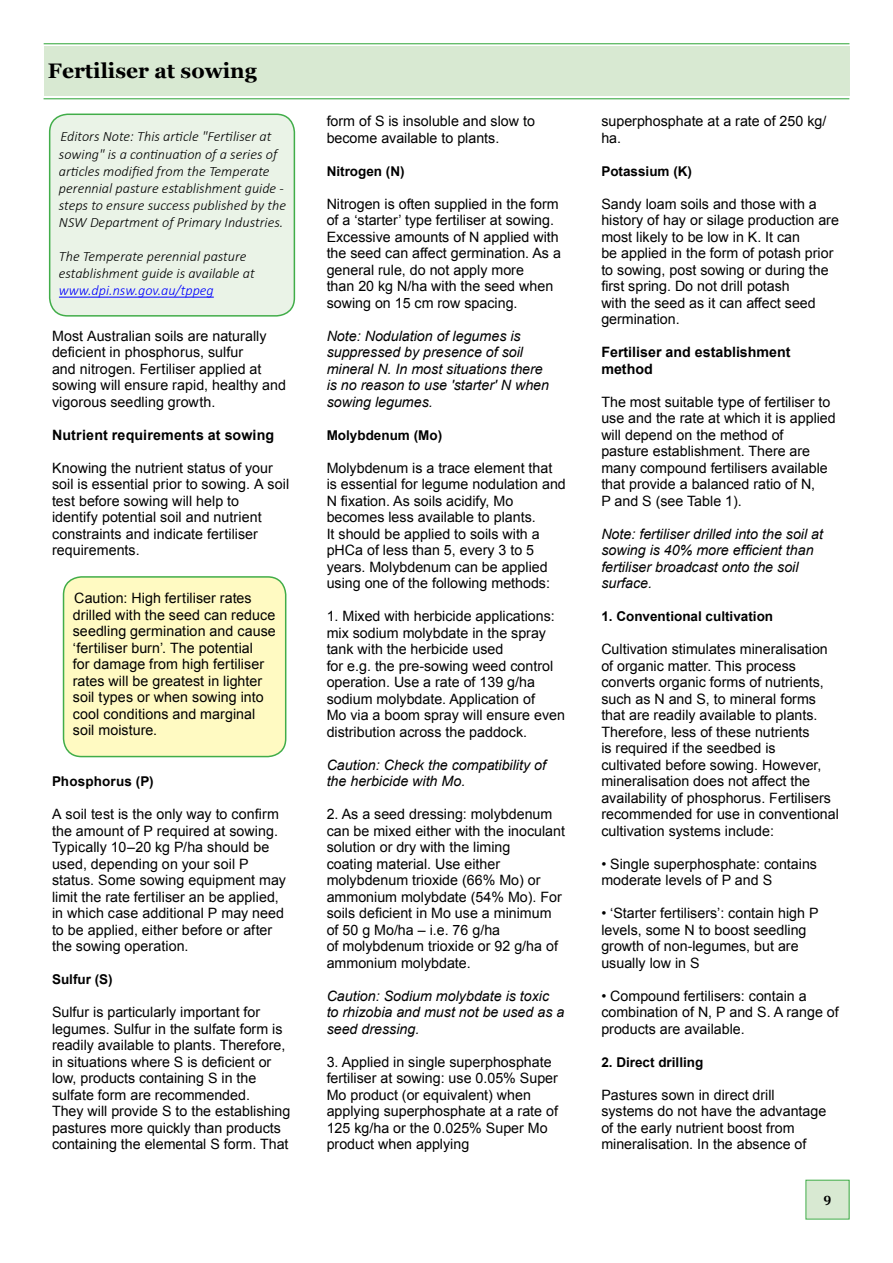
<style>
.page{position:relative;width:893px;height:1263px;background:#fff}
.page>*{position:absolute;margin:0;border:0;box-sizing:border-box;transform-origin:0 0}
.t1{font:700 21px "Georgia";color:#000}
.t2{font:14.25px/16.5px "Arial";color:#000}
.t3{font:italic 14.25px/16.5px "Arial";color:#000}
.t4{font:italic 300 14.25px/17.1px "Calibri";color:#000}
.t5{font:700 14.25px/16.5px "Arial";color:#000}
.t6{font:italic 300 14.25px "Calibri";color:#00f}
.t7{font:700 13.5px "Arial";color:#000}
.t8{font:700 13.5px "Cambria";color:#000}
</style>
<div class="page">
<div style="left:806px;top:1180px;width:43px;height:39px;background:#d8e9d2"></div>
<hr style="left:44px;top:43px;width:805px;height:1px;background:#41ad49">
<div style="left:44px;top:47px;width:805px;height:49px;background:#d8e9d2"></div>
<hr style="left:44px;top:98px;width:805px;height:1px;background:#41ad49">
<div style="left:50px;top:114px;width:244px;height:202px;background:#eaf3e7;border-radius:18px"></div>
<hr style="left:59px;top:297px;width:155px;height:1px;background:#00f">
<div style="left:49px;top:114px;width:246px;height:203px;border:2px solid #41ad49;border-radius:18px"></div>
<div style="left:64px;top:577px;width:222px;height:179px;background:#fffac2;border-radius:18px"></div>
<div style="left:63px;top:576px;width:223px;height:181px;border:2px solid #41ad49;border-radius:18px"></div>
<h1 class="t1" style="left:48px;top:57px;width:210px">Fertiliser at sowing</h1>
<p class="t4" style="left:59px;top:128px;width:229px">Editors Note: This article "Fertiliser at sowing" is a continuation of a series of articles modified from the Temperate perennial pasture establishment guide - steps to ensure success published by the NSW Department of Primary Industries.</p>
<p class="t4" style="left:59px;top:248px;width:197px">The Temperate perennial pasture establishment guide is available at</p>
<p class="t6" style="left:59px;top:282px;width:156px">www.dpi.nsw.gov.au/tppeg</p>
<p class="t2" style="left:52px;top:328px;width:236px">Most Australian soils are naturally deficient in phosphorus, sulfur<br>and nitrogen. Fertiliser applied at sowing will ensure rapid, healthy and vigorous seedling growth.</p>
<p class="t5" style="left:52px;top:427px;width:224px">Nutrient requirements at sowing</p>
<p class="t2" style="left:52px;top:460px;width:239px">Knowing the nutrient status of your soil is essential prior to sowing. A soil test before sowing will help to<br>identify potential soil and nutrient constraints and indicate fertiliser requirements.</p>
<p class="t2" style="left:73px;top:590px;width:205px">Caution: High fertiliser rates drilled with the seed can reduce seedling germination and cause ‘fertiliser burn’. The potential<br>for damage from high fertiliser rates will be greatest in lighter soil types or when sowing into cool conditions and marginal soil moisture.</p>
<p class="t7" style="left:52px;top:772px;width:103px">Phosphorus (P)</p>
<p class="t2" style="left:52px;top:806px;width:235px">A soil test is the only way to confirm the amount of P required at sowing.<br>Typically 10–20 kg P/ha should be used, depending on your soil P status. Some sowing equipment may limit the rate fertiliser an be applied, in which case additional P may need to be applied, either before or after the sowing operation.</p>
<p class="t7" style="left:52px;top:970px;width:62px">Sulfur (S)</p>
<p class="t2" style="left:52px;top:1004px;width:240px">Sulfur is particularly important for legumes. Sulfur in the sulfate form is readily available to plants. Therefore, in situations where S is deficient or low, products containing S in the sulfate form are recommended.<br>They will provide S to the establishing pastures more quickly than products containing the elemental S form. That</p>
<p class="t2" style="left:327px;top:113px;width:210px">form of S is insoluble and slow to become available to plants.</p>
<p class="t7" style="left:327px;top:162px;width:79px">Nitrogen (N)</p>
<p class="t2" style="left:327px;top:196px;width:236px">Nitrogen is often supplied in the form of a ‘starter’ type fertiliser at sowing.<br>Excessive amounts of N applied with the seed can affect germination. As a general rule, do not apply more<br>than 20 kg N/ha with the seed when sowing on 15 cm row spacing.</p>
<p class="t3" style="left:327px;top:328px;width:224px">Note: Nodulation of legumes is suppressed by presence of soil mineral N. In most situations there is no reason to use 'starter' N when sowing legumes.</p>
<p class="t7" style="left:327px;top:426px;width:117px">Molybdenum (Mo)</p>
<p class="t2" style="left:327px;top:460px;width:241px">Molybdenum is a trace element that is essential for legume nodulation and N fixation. As soils acidify, Mo becomes less available to plants.<br>It should be applied to soils with a pHCa of less than 5, every 3 to 5 years. Molybdenum can be applied using one of the following methods:</p>
<p class="t2" style="left:327px;top:608px;width:240px">1. Mixed with herbicide applications: mix sodium molybdate in the spray tank with the herbicide used<br>for e.g. the pre-sowing weed control operation. Use a rate of 139 g/ha sodium molybdate. Application of<br>Mo via a boom spray will ensure even distribution across the paddock.</p>
<p class="t3" style="left:327px;top:757px;width:221px">Caution: Check the compatibility of the herbicide with Mo.</p>
<p class="t2" style="left:327px;top:806px;width:240px">2. As a seed dressing: molybdenum can be mixed either with the inoculant solution or dry with the liming<br>coating material. Use either molybdenum trioxide (66% Mo) or ammonium molybdate (54% Mo). For soils deficient in Mo use a minimum of 50 g Mo/ha – i.e. 76 g/ha<br>of molybdenum trioxide or 92 g/ha of ammonium molybdate.</p>
<p class="t3" style="left:327px;top:988px;width:239px">Caution: Sodium molybdate is toxic to rhizobia and must not be used as a seed dressing.</p>
<p class="t2" style="left:327px;top:1054px;width:233px">3. Applied in single superphosphate fertiliser at sowing: use 0.05% Super<br>Mo product (or equivalent) when applying superphosphate at a rate of<br>125 kg/ha or the 0.025% Super Mo product when applying</p>
<p class="t2" style="left:601px;top:113px;width:226px">superphosphate at a rate of 250 kg/ ha.</p>
<p class="t7" style="left:601px;top:162px;width:92px">Potassium (K)</p>
<p class="t2" style="left:601px;top:196px;width:239px">Sandy loam soils and those with a history of hay or silage production are most likely to be low in K. It can<br>be applied in the form of potash prior to sowing, post sowing or during the first spring. Do not drill potash<br>with the seed as it can affect seed germination.</p>
<p class="t5" style="left:601px;top:344px;width:191px">Fertiliser and establishment method</p>
<p class="t2" style="left:601px;top:394px;width:236px">The most suitable type of fertiliser to use and the rate at which it is applied will depend on the method of<br>pasture establishment. There are many compound fertilisers available that provide a balanced ratio of N,<br>P and S (see Table 1).</p>
<p class="t3" style="left:601px;top:526px;width:223px">Note: fertiliser drilled into the soil at sowing is 40% more efficient than fertiliser broadcast onto the soil surface.</p>
<p class="t7" style="left:601px;top:607px;width:173px">1. Conventional cultivation</p>
<p class="t2" style="left:601px;top:641px;width:239px">Cultivation stimulates mineralisation of organic matter. This process converts organic forms of nutrients, such as N and S, to mineral forms that are readily available to plants.<br>Therefore, less of these nutrients<br>is required if the seedbed is cultivated before sowing. However, mineralisation does not affect the availability of phosphorus. Fertilisers recommended for use in conventional cultivation systems include:</p>
<p class="t2" style="left:601px;top:856px;width:217px">• Single superphosphate: contains moderate levels of P and S</p>
<p class="t2" style="left:601px;top:905px;width:219px">• ‘Starter fertilisers’: contain high P levels, some N to boost seedling growth of non-legumes, but are usually low in S</p>
<p class="t2" style="left:601px;top:988px;width:239px">• Compound fertilisers: contain a combination of N, P and S. A range of products are available.</p>
<p class="t7" style="left:601px;top:1053px;width:104px">2. Direct drilling</p>
<p class="t2" style="left:601px;top:1087px;width:226px">Pastures sown in direct drill systems do not have the advantage of the early nutrient boost from mineralisation. In the absence of</p>
<p class="t8" style="left:823px;top:1191px;width:9px">9</p>
</div>
